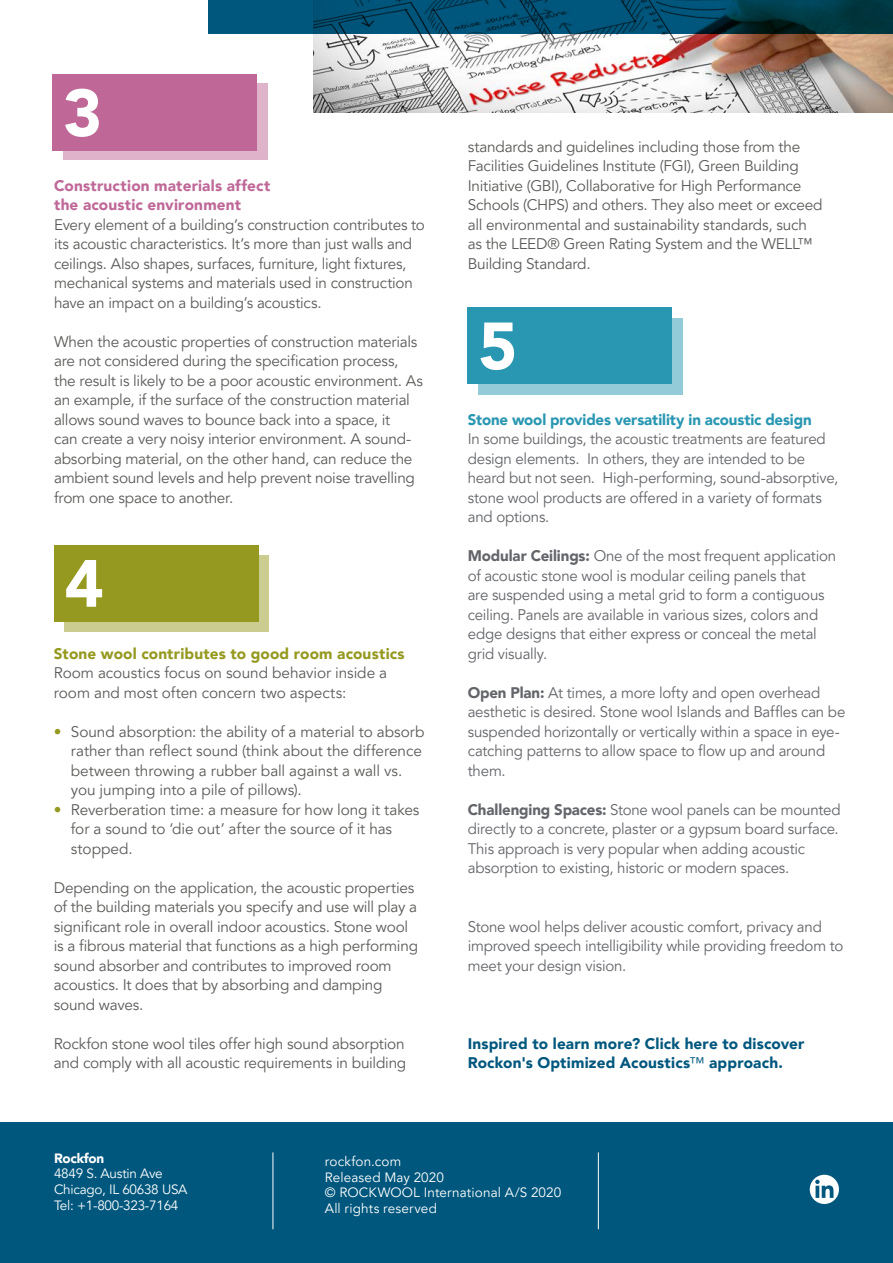
<style>
.page{position:relative;width:893px;height:1263px;background:#fff}
.page>*{position:absolute;margin:0;border:0;box-sizing:border-box;transform-origin:0 0}
.t1{font:900 66px "Avenir LT Pro";color:#fff}
.t2{font:15.3px/19.5px "Avenir LT Pro";letter-spacing:-.015em;color:#5b5b59}
.t3{font:15.3px/19.5px "Avenir LT Pro";letter-spacing:-.015em;color:#63656a}
.t4{font:900 15.3px/19.5px "Avenir LT Pro";letter-spacing:.01em;color:#00577d}
.t5{font:900 15.3px/19.5px "Avenir LT Pro";letter-spacing:.01em;color:#bf6898}
.t6{font:900 15.3px "Avenir LT Pro";letter-spacing:-.01em;color:#2997b2}
.t7{font:900 15.3px "Avenir LT Pro";letter-spacing:.01em;color:#959920}
.t8{font:13.5px/15.8px "Avenir LT Pro";letter-spacing:.005em;color:#fff}
.t9{font:13.5px "Avenir LT Pro";letter-spacing:-.02em;color:#fff}
.t10{font:900 13.5px "Avenir LT Pro";letter-spacing:-.02em;color:#fff}
.s1{color:#959920}
.s2{font-weight:900}
.s3{font-weight:400}
</style>
<div class="page">
<div style="left:0;top:1123px;width:893px;height:140px;background:#00577d"></div>
<hr style="left:273px;top:1152px;width:1px;height:77px;background:#fff">
<hr style="left:598px;top:1152px;width:1px;height:77px;background:#fff">
<img style="left:313px;top:34px;width:580px;height:78px">
<svg style="left:208px;top:0;width:685px;height:34px;background:#004865"></svg>
<div style="left:63px;top:83px;width:204px;height:76px;background:#dfb4cb"></div>
<div style="left:52px;top:74px;width:205px;height:77px;background:#bf6898"></div>
<div style="left:478px;top:318px;width:204px;height:77px;background:#94cbd8"></div>
<div style="left:468px;top:308px;width:204px;height:76px;background:#2997b2"></div>
<div style="left:65px;top:555px;width:204px;height:76px;background:#cacc90"></div>
<div style="left:54px;top:545px;width:204px;height:76px;background:#959920"></div>
<svg style="left:810px;top:1175px;width:29px;height:29px"></svg>
<p class="t1" style="left:63px;top:73px;width:41px">3</p>
<p class="t5" style="left:54px;top:175px;width:218px">Construction materials affect the acoustic environment</p>
<p class="t2" style="left:54px;top:215px;width:372px">Every element of a building’s construction contributes to its acoustic characteristics. It’s more than just walls and ceilings. Also shapes, surfaces, furniture, light fixtures, mechanical systems and materials used in construction have an impact on a building’s acoustics.</p>
<p class="t2" style="left:54px;top:332px;width:370px">When the acoustic properties of construction materials are not considered during the specification process, the result is likely to be a poor acoustic environment. As an example, if the surface of the construction material allows sound waves to bounce back into a space, it<br>can create a very noisy interior environment. A sound&shy;absorbing material, on the other hand, can reduce the ambient sound levels and help prevent noise travelling from one space to another.</p>
<p class="t1" style="left:65px;top:544px;width:41px">4</p>
<p class="t7" style="left:54px;top:644px;width:352px">Stone wool contributes to good room acoustics</p>
<p class="t2" style="left:54px;top:663px;width:335px">Room acoustics focus on sound behavior inside a room and most often concern two aspects:</p>
<p class="t2" style="left:71px;top:722px;width:355px;text-indent:-17px"><span class="s1">•</span> Sound absorption: the ability of a material to absorb rather than reflect sound (think about the difference between throwing a rubber ball against a wall vs. you jumping into a pile of pillows).</p>
<p class="t2" style="left:71px;top:800px;width:350px;text-indent:-17px"><span class="s1">•</span> Reverberation time: a measure for how long it takes for a sound to ‘die out’ after the source of it has stopped.</p>
<p class="t2" style="left:54px;top:878px;width:366px">Depending on the application, the acoustic properties of the building materials you specify and use will play a significant role in overall indoor acoustics. Stone wool is a fibrous material that functions as a high performing sound absorber and contributes to improved room acoustics. It does that by absorbing and damping sound waves.</p>
<p class="t2" style="left:54px;top:1034px;width:354px">Rockfon stone wool tiles offer high sound absorption and comply with all acoustic requirements in building</p>
<p class="t2" style="left:468px;top:137px;width:356px">standards and guidelines including those from the Facilities Guidelines Institute (FGI), Green Building Initiative (GBI), Collaborative for High Performance Schools (CHPS) and others. They also meet or exceed all environmental and sustainability standards, such as the LEED® Green Rating System and the WELL™ Building Standard.</p>
<p class="t1" style="left:478px;top:306px;width:41px">5</p>
<p class="t6" style="left:468px;top:410px;width:345px">Stone wool provides versatility in acoustic design</p>
<p class="t3" style="left:468px;top:429px;width:360px">In some buildings, the acoustic treatments are featured design elements. In others, they are intended to be</p>
<p class="t3" style="left:468px;top:468px;width:372px">heard but not seen. High-performing, sound-absorptive, stone wool products are offered in a variety of formats and options.</p>
<p class="t3" style="left:468px;top:546px;width:370px"><span class="s2">Modular Ceilings:</span> One of the most frequent application of acoustic stone wool is modular ceiling panels that<br>are suspended using a metal grid to form a contiguous ceiling. Panels are available in various sizes, colors and edge designs that either express or conceal the metal grid visually.</p>
<p class="t3" style="left:468px;top:683px;width:379px"><span class="s2">Open Plan:</span> At times, a more lofty and open overhead aesthetic is desired. Stone wool Islands and Baffles can be suspended horizontally or vertically within a space in eye&shy;catching patterns to allow space to flow up and around them.</p>
<p class="t3" style="left:468px;top:800px;width:374px"><span class="s2">Challenging Spaces:</span> Stone wool panels can be mounted directly to a concrete, plaster or a gypsum board surface.<br>This approach is very popular when adding acoustic absorption to existing, historic or modern spaces.</p>
<p class="t3" style="left:468px;top:917px;width:377px">Stone wool helps deliver acoustic comfort, privacy and improved speech intelligibility while providing freedom to meet your design vision.</p>
<p class="t4" style="left:468px;top:1033px;width:338px">Inspired to learn more? Click here to discover<br>Rockon's Optimized Acoustics<span class="s3">™</span> approach.</p>
<p class="t10" style="left:54px;top:1150px;width:52px">Rockfon</p>
<p class="t9" style="left:54px;top:1166px;width:110px">4849 S. Austin Ave</p>
<p class="t9" style="left:54px;top:1181px;width:135px">Chicago, IL 60638 USA</p>
<p class="t9" style="left:54px;top:1197px;width:126px">Tel: +1-800-323-7164</p>
<p class="t8" style="left:325px;top:1153px;width:121px">rockfon.com<br>Released May 2020</p>
<p class="t8" style="left:325px;top:1185px;width:238px">© ROCKWOOL International A/S 2020<br>All rights reserved</p>
</div>
